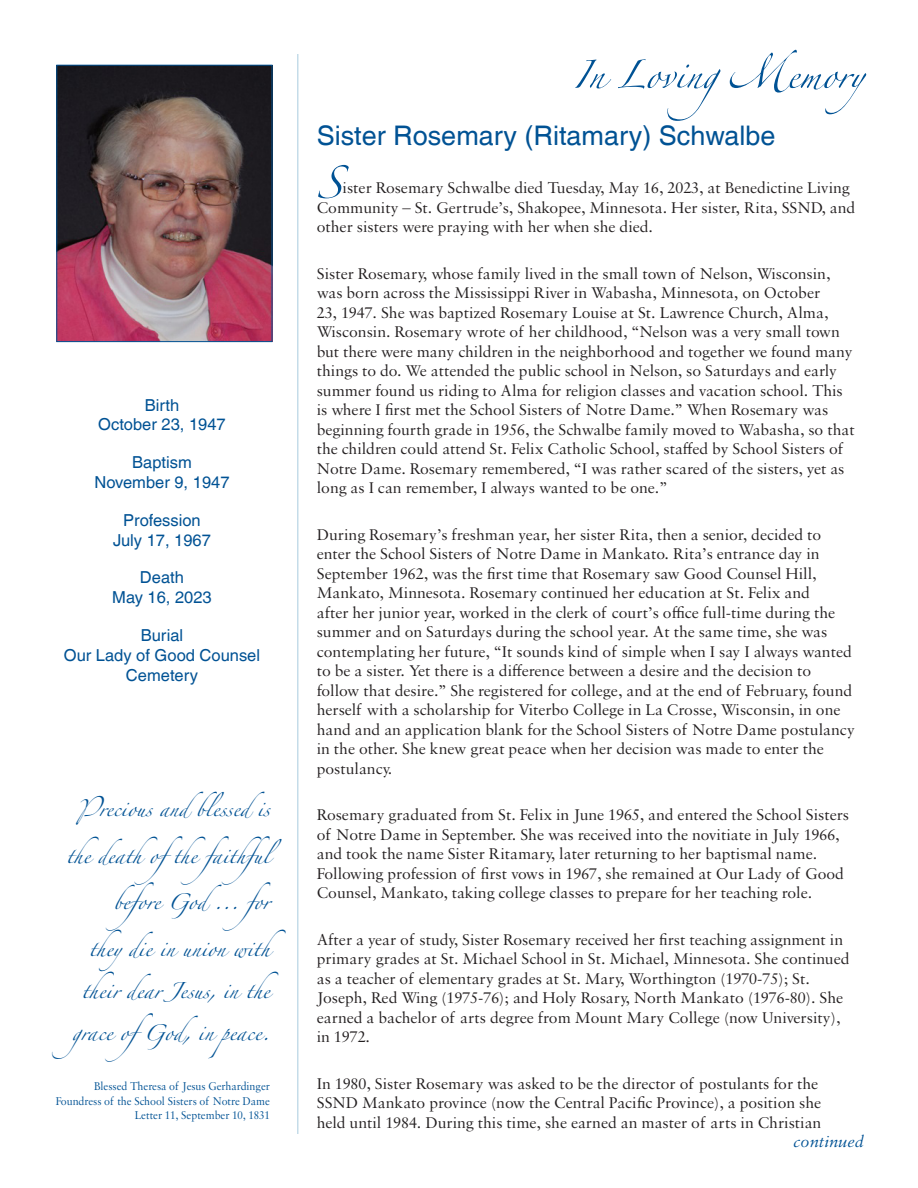
<style>
.page{position:relative;width:918px;height:1188px;background:#fff}
.page>*{position:absolute;margin:0;border:0;box-sizing:border-box;transform-origin:0 0}
.Drop_Cap_Graph{font:72px "Zapfino Extra LT Pro";color:#005294}
.t1{font:63px "Zapfino Extra LT Pro";color:#005294}
.t2{font:36px/42px "Zapfino Extra LT Pro";color:#005294}
.Head_1{font:27px "Helvetica LT Com";color:#005294}
.t3{font:italic 17.25px "Sabon MT Pro";color:#005294}
.Drop_Cap_Graph-2{font:16.5px/19.5px "Sabon MT Pro";color:#231f20}
.Date_Headers{font:16.5px/19.8px "Helvetica LT Com";color:#005294;text-align:center}
.t4{font:12px/14.4px "Sabon MT Pro";color:#005294;text-align:right;scale:.93 1}
</style>
<div class="page">
<hr style="left:297px;top:54px;width:1px;height:1080px;background:#c5dce9">
<img style="left:58px;top:67px;width:212px;height:273px">
<div style="left:56px;top:65px;width:216px;height:277px;border:1px solid #005294"></div>
<p class="Date_Headers" style="left:98px;top:395px;width:129px">Birth<br>October 23, 1947</p>
<p class="Date_Headers" style="left:94px;top:452px;width:137px">Baptism<br>November 9, 1947</p>
<p class="Date_Headers" style="left:113px;top:510px;width:99px">Profession<br>July 17, 1967</p>
<p class="Date_Headers" style="left:112px;top:568px;width:101px">Death<br>May 16, 2023</p>
<p class="Date_Headers" style="left:64px;top:625px;width:198px">Burial<br>Our Lady of Good Counsel<br>Cemetery</p>
<h3 class="t2" style="left:78px;top:783px;width:193px">Precious and blessed is</h3>
<h3 class="t2" style="left:66px;top:829px;width:228px">the death ofthe faithful</h3>
<h3 class="t2" style="left:113px;top:876px;width:182px">before God ... for</h3>
<h3 class="t2" style="left:89px;top:922px;width:182px">they die in union with</h3>
<h3 class="t2" style="left:72px;top:964px;width:199px">their dear Jesus, in the grace ofGod, in peace.</h3>
<p class="t4" style="left:56px;top:1079px;width:232px">Blessed Theresa of Jesus Gerhardinger<br>Foundress of the School Sisters of Notre Dame<br>Letter 11, September 10, 1831</p>
<h2 class="t1" style="left:573px;top:29px;width:293px">In LovingMemory</h2>
<p class="Head_1" style="left:317px;top:120px;width:460px">Sister Rosemary (Ritamary) Schwalbe</p>
<p class="Drop_Cap_Graph" style="left:317px;top:131px;width:27px">S</p>
<p class="Drop_Cap_Graph-2" style="left:317px;top:178px;width:540px;text-indent:26px">ister Rosemary Schwalbe died Tuesday, May 16, 2023, at Benedictine Living<br>Community – St. Gertrude’s, Shakopee, Minnesota. Her sister, Rita, SSND, and other sisters were praying with her when she died.</p>
<p class="Drop_Cap_Graph-2" style="left:317px;top:263px;width:539px">Sister Rosemary, whose family lived in the small town of Nelson, Wisconsin, was born across the Mississippi River in Wabasha, Minnesota, on October<br>23, 1947. She was baptized Rosemary Louise at St. Lawrence Church, Alma, Wisconsin. Rosemary wrote of her childhood, “Nelson was a very small town but there were many children in the neighborhood and together we found many things to do. We attended the public school in Nelson, so Saturdays and early summer found us riding to Alma for religion classes and vacation school. This is where I first met the School Sisters of Notre Dame.” When Rosemary was beginning fourth grade in 1956, the Schwalbe family moved to Wabasha, so that the children could attend St. Felix Catholic School, staffed by School Sisters of Notre Dame. Rosemary remembered, “I was rather scared of the sisters, yet as long as I can remember, I always wanted to be one.”</p>
<p class="Drop_Cap_Graph-2" style="left:317px;top:524px;width:540px">During Rosemary’s freshman year, her sister Rita, then a senior, decided to enter the School Sisters of Notre Dame in Mankato. Rita’s entrance day in September 1962, was the first time that Rosemary saw Good Counsel Hill, Mankato, Minnesota. Rosemary continued her education at St. Felix and<br>after her junior year, worked in the clerk of court’s office full-time during the summer and on Saturdays during the school year. At the same time, she was contemplating her future, “It sounds kind of simple when I say I always wanted to be a sister. Yet there is a difference between a desire and the decision to follow that desire.” She registered for college, and at the end of February, found herself with a scholarship for Viterbo College in La Crosse, Wisconsin, in one hand and an application blank for the School Sisters of Notre Dame postulancy in the other. She knew great peace when her decision was made to enter the postulancy.</p>
<p class="Drop_Cap_Graph-2" style="left:317px;top:805px;width:534px">Rosemary graduated from St. Felix in June 1965, and entered the School Sisters of Notre Dame in September. She was received into the novitiate in July 1966, and took the name Sister Ritamary, later returning to her baptismal name.<br>Following profession of first vows in 1967, she remained at Our Lady of Good Counsel, Mankato, taking college classes to prepare for her teaching role.</p>
<p class="Drop_Cap_Graph-2" style="left:317px;top:929px;width:534px">After a year of study, Sister Rosemary received her first teaching assignment in primary grades at St. Michael School in St. Michael, Minnesota. She continued as a teacher of elementary grades at St. Mary, Worthington (1970-75); St.<br>Joseph, Red Wing (1975-76); and Holy Rosary, North Mankato (1976-80). She earned a bachelor of arts degree from Mount Mary College (now University), in 1972.</p>
<p class="Drop_Cap_Graph-2" style="left:317px;top:1073px;width:506px">In 1980, Sister Rosemary was asked to be the director of postulants for the<br>SSND Mankato province (now the Central Pacific Province), a position she held until 1984. During this time, she earned an master of arts in Christian</p>
<p class="t3" style="left:793px;top:1131px;width:72px">continued</p>
</div>
